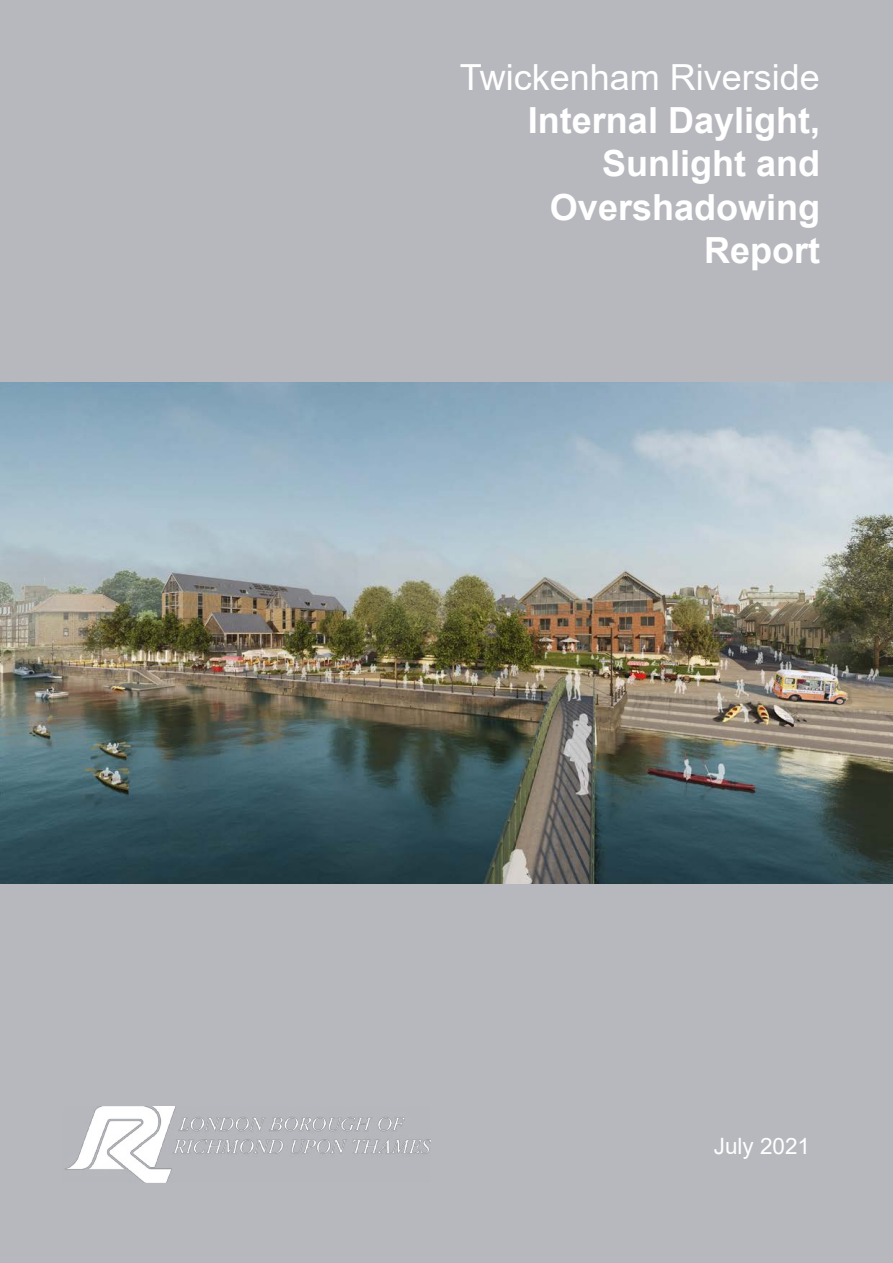
<style>
.page{position:relative;width:893px;height:1263px;background:#b6b8bd}
.page>*{position:absolute;margin:0;border:0;box-sizing:border-box;transform-origin:0 0}
.t1{font:700 36px/43.2px "Arial";color:#fff;text-align:right}
.t2{font:36px "Arial";color:#fff}
.t3{font:22.5px "Arial";color:#fff}
</style>
<div class="page">
<img style="left:0;top:382px;width:893px;height:501px">
<img style="left:65px;top:1106px;width:365px;height:77px">
<p class="t2" style="left:460px;top:53px;width:362px">Twickenham Riverside</p>
<p class="t1" style="left:528px;top:99px;width:294px">Internal Daylight,<br>Sunlight and<br>Overshadowing<br>Report</p>
<p class="t3" style="left:714px;top:1130px;width:98px">July 2021</p>
</div>
